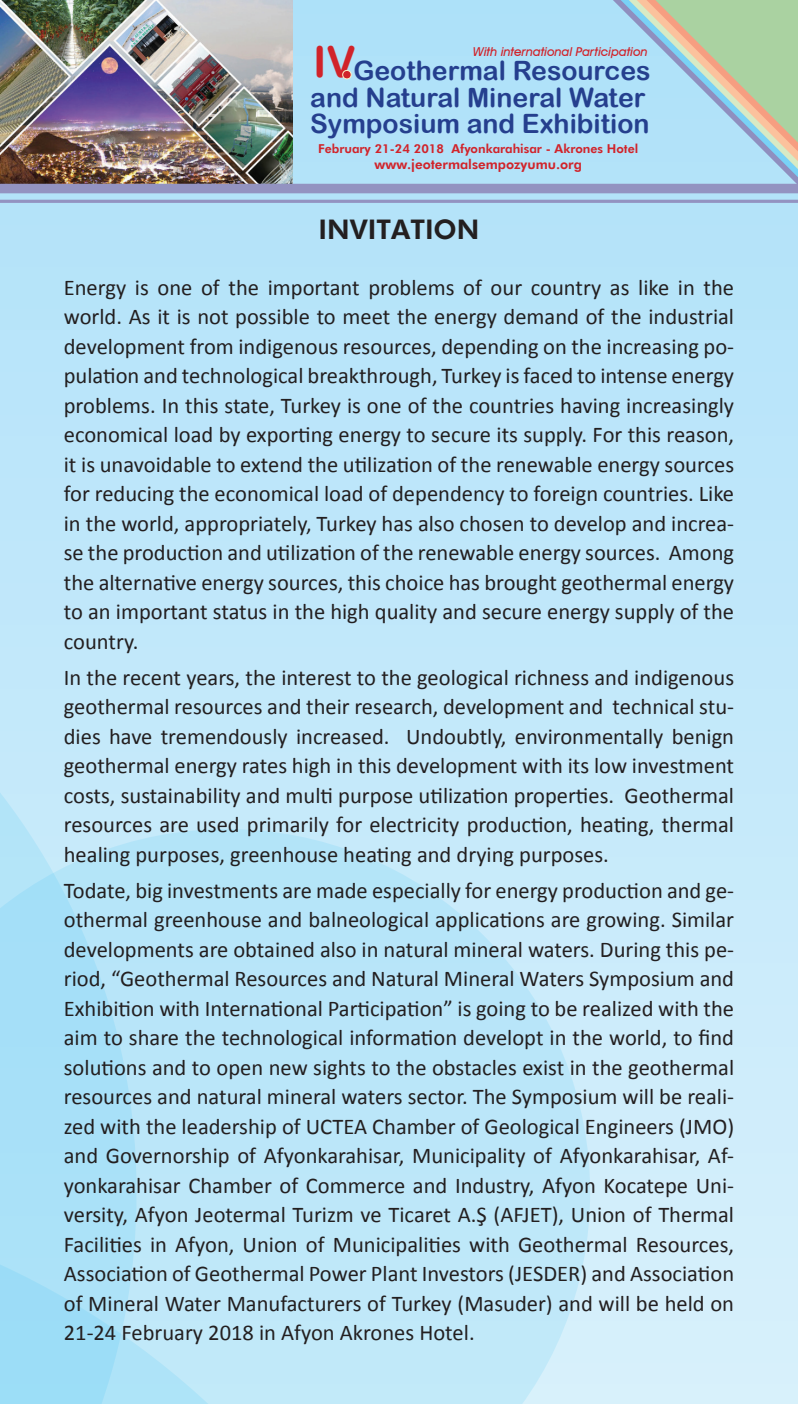
<style>
.page{position:relative;width:798px;height:1404px;background:#fff}
.page>*{position:absolute;margin:0;border:0;box-sizing:border-box;transform-origin:0 0}
.t1{font:42.75px "Arial Rounded MT Bold";color:#d1232a}
.t2{font:800 27px "Futura BT";color:#231f20}
.t3{font:26.55px/26.1px "Arial Rounded MT Bold";color:#253f8e}
.t4{font:22.5px/29.5px "Calibri";color:#231f20;text-align:justify}
.t5{font:800 13.28px "Futura BT";color:#d1232a}
.t6{font:800 12.38px "Futura BT";color:#d1232a}
.t7{font:italic 500 12.38px "Avant Garde IT Cby BT";color:#d1232a}
</style>
<div class="page">
<div style="left:0;top:0;width:797px;height:1403px;background:linear-gradient(to bottom,#aee1f9,#d8f0fb)"></div>
<svg style="left:200px;top:793px;width:425px;height:610px;fill:#bae6f9"></svg>
<svg style="left:0;top:474px;width:200px;height:638px;fill:#bee7fa"></svg>
<svg style="left:0;top:1112px;width:543px;height:291px;fill:#bde7f9"></svg>
<img style="left:0;top:0;width:293px;height:184px">
<div style="left:0;top:184px;width:797px;height:9px;background:#9393c1"></div>
<hr style="left:0;top:200px;width:797px;height:3px;background:#9393c1">
<svg style="left:569px;top:0;width:229px;height:193px"></svg>
<svg style="left:342px;top:70px;width:10px;height:10px"></svg>
<h1 class="t1" style="left:313px;top:37px;width:44px">IV</h1>
<p class="t3" style="left:310px;top:84px;width:341px">and Natural Mineral Water<br>Symposium and Exhibition</p>
<p class="t7" style="left:472px;top:44px;width:176px">With international Participation</p>
<p class="t3" style="left:353px;top:57px;width:299px">Geothermal Resources</p>
<p class="t6" style="left:318px;top:141px;width:321px">February 21-24 2018 Afyonkarahisar - Akrones Hotel</p>
<p class="t5" style="left:374px;top:156px;width:209px">www.jeotermalsempozyumu.org</p>
<p class="t2" style="left:318px;top:213px;width:162px">INVITATION</p>
<p class="t4" style="left:64px;top:271px;width:671px">Energy is one of the important problems of our country as like in the world. As it is not possible to meet the energy demand of the industrial development from indigenous resources, depending on the increasing po&shy;pulation and technological breakthrough, Turkey is faced to intense energy problems. In this state, Turkey is one of the countries having increasingly economical load by exporting energy to secure its supply. For this reason, it is unavoidable to extend the utilization of the renewable energy sources for reducing the economical load of dependency to foreign countries. Like in the world, appropriately, Turkey has also chosen to develop and increa&shy;se the production and utilization of the renewable energy sources. Among the alternative energy sources, this choice has brought geothermal energy to an important status in the high quality and secure energy supply of the country.</p>
<p class="t4" style="left:64px;top:661px;width:671px">In the recent years, the interest to the geological richness and indigenous geothermal resources and their research, development and technical stu&shy;dies have tremendously increased. Undoubtly, environmentally benign geothermal energy rates high in this development with its low investment costs, sustainability and multi purpose utilization properties. Geothermal resources are used primarily for electricity production, heating, thermal healing purposes, greenhouse heating and drying purposes.</p>
<p class="t4" style="left:64px;top:874px;width:671px">Todate, big investments are made especially for energy production and ge&shy;othermal greenhouse and balneological applications are growing. Similar developments are obtained also in natural mineral waters. During this pe&shy;riod, “Geothermal Resources and Natural Mineral Waters Symposium and Exhibition with International Participation” is going to be realized with the aim to share the technological information developt in the world, to find solutions and to open new sights to the obstacles exist in the geothermal resources and natural mineral waters sector. The Symposium will be reali&shy;zed with the leadership of UCTEA Chamber of Geological Engineers (JMO) and Governorship of Afyonkarahisar, Municipality of Afyonkarahisar, Af&shy;yonkarahisar Chamber of Commerce and Industry, Afyon Kocatepe Uni&shy;versity, Afyon Jeotermal Turizm ve Ticaret A.Ş (AFJET), Union of Thermal Facilities in Afyon, Union of Municipalities with Geothermal Resources, Association of Geothermal Power Plant Investors (JESDER) and Association of Mineral Water Manufacturers of Turkey (Masuder) and will be held on 21-24 February 2018 in Afyon Akrones Hotel.</p>
</div>
